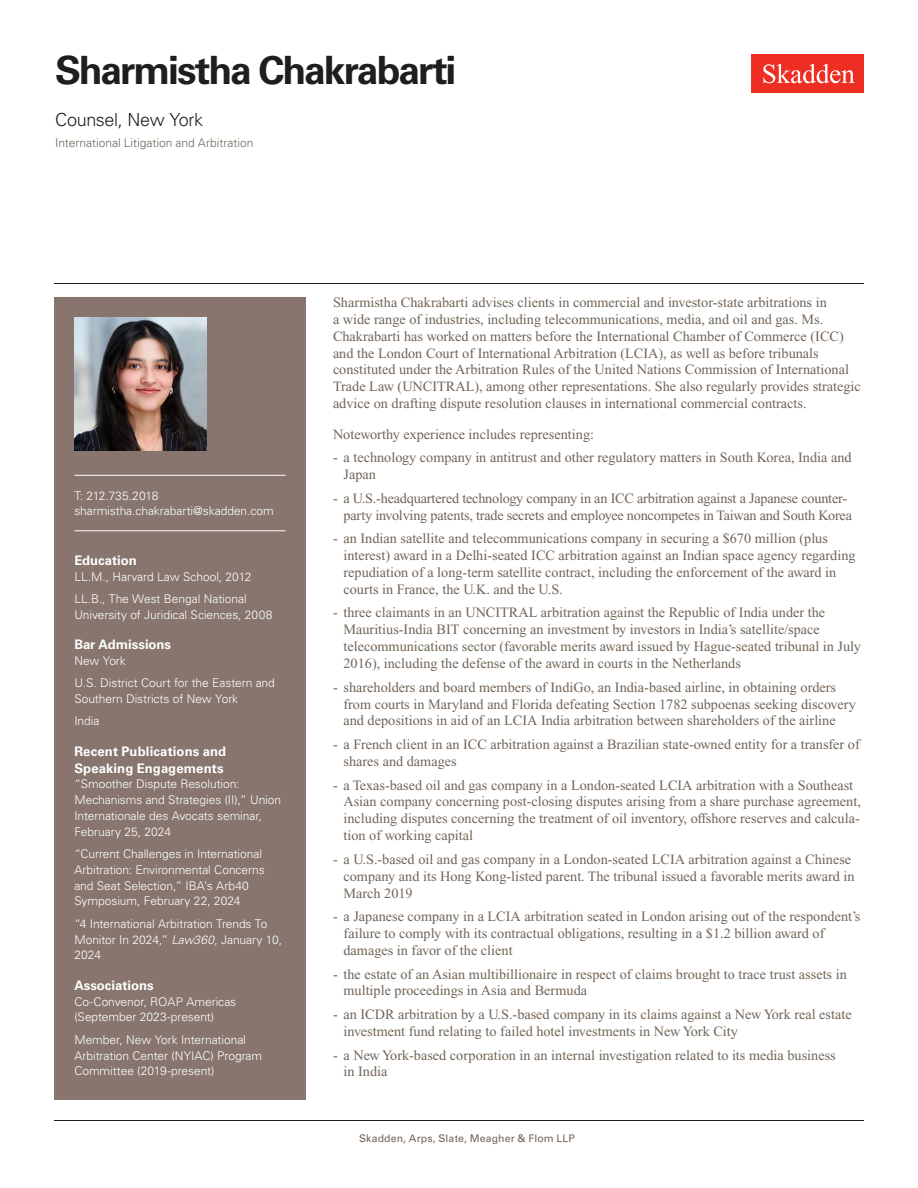
<style>
.page{position:relative;width:918px;height:1188px;background:#fff}
.page>*{position:absolute;margin:0;border:0;box-sizing:border-box;transform-origin:0 0}
.Name{font:700 39px "Univers LT Std";letter-spacing:-.05em;color:#1e1e1d}
.Title_and_Office{font:300 18px "Univers LT Std";letter-spacing:-.02em;color:#1e1e1d}
.Main_Body_Bulleted{font:14.25px/16.8px "Times New Roman PS Std";color:#726458}
.Main_Body{font:14.25px/16.8px "Times New Roman PS Std";color:#726458}
.Bar_Admission_Education{font:700 13.2px/16.8px "Univers LT Std";letter-spacing:.005em;color:#fff}
.Sidebar_text{font:300 12px/15.8px "Univers LT Std";letter-spacing:-.005em;color:#fff}
.Sidebar_text_no_paragraph_spacing{font:300 12px/15.8px "Univers LT Std";letter-spacing:-.005em;color:#fff}
.Practice{font:300 12px "Univers LT Std";color:#726458}
.Email{font:300 12px "Univers LT Std";letter-spacing:-.005em;color:#fff}
.Phone_Number{font:300 12px "Univers LT Std";letter-spacing:-.015em;color:#fff}
.Folio{font:10.5px "Univers LT Std";letter-spacing:.01em;color:#726458}
.s1{font-style:italic}
.s2{font-weight:700;color:#fff}
</style>
<div class="page">
<div style="left:752px;top:54px;width:112px;height:39px;background:#ee2e22"></div>
<svg style="left:763px;top:64px;width:92px;height:19px"></svg>
<div style="left:54px;top:297px;width:252px;height:802px;background:#87756e"></div>
<hr style="left:74px;top:475px;width:212px;height:1px;background:#fff">
<hr style="left:74px;top:530px;width:212px;height:1px;background:#fff">
<img style="left:74px;top:318px;width:132px;height:132px">
<hr style="left:54px;top:1120px;width:810px;height:1px;background:#1e1e1d">
<hr style="left:54px;top:283px;width:810px;height:1px;background:#1e1e1d">
<h1 class="Name" style="left:55px;top:48px;width:403px">Sharmistha Chakrabarti</h1>
<h2 class="Title_and_Office" style="left:55px;top:109px;width:150px">Counsel, New York</h2>
<h3 class="Practice" style="left:55px;top:136px;width:200px">International Litigation and Arbitration</h3>
<p class="Phone_Number" style="left:74px;top:488px;width:86px">T: 212.735.2018</p>
<p class="Email" style="left:74px;top:504px;width:201px">sharmistha.chakrabarti@skadden.com</p>
<p class="Bar_Admission_Education" style="left:74px;top:552px;width:64px">Education</p>
<p class="Sidebar_text" style="left:74px;top:569px;width:179px">LL.M., Harvard Law School, 2012</p>
<p class="Sidebar_text" style="left:74px;top:591px;width:200px">LL.B., The West Bengal National<br>University of Juridical Sciences, 2008</p>
<p class="Bar_Admission_Education" style="left:74px;top:636px;width:98px">Bar Admissions</p>
<p class="Sidebar_text" style="left:74px;top:653px;width:53px">New York</p>
<p class="Sidebar_text" style="left:74px;top:675px;width:202px">U.S. District Court for the Eastern and<br>Southern Districts of New York</p>
<p class="Sidebar_text" style="left:74px;top:713px;width:27px">India</p>
<p class="Bar_Admission_Education" style="left:74px;top:743px;width:153px">Recent Publications and<br>Speaking Engagements</p>
<p class="Sidebar_text" style="left:74px;top:776px;width:208px">“Smoother Dispute Resolution:<br>Mechanisms and Strategies (II),” Union<br>Internationale des Avocats seminar,<br>February 25, 2024</p>
<p class="Sidebar_text" style="left:74px;top:846px;width:192px">“Current Challenges in International Arbitration: Environmental Concerns and Seat Selection,” IBA’s Arb40<br>Symposium, February 22, 2024</p>
<p class="Sidebar_text_no_paragraph_spacing" style="left:74px;top:916px;width:209px">“4 International Arbitration Trends To<br>Monitor In 2024,” <span class="s1">Law360</span>, January 10,<br>2024</p>
<p class="Bar_Admission_Education" style="left:74px;top:977px;width:81px">Associations</p>
<p class="Sidebar_text" style="left:74px;top:993px;width:163px">Co-Convenor, ROAP Americas (September 2023-present)</p>
<p class="Sidebar_text" style="left:74px;top:1032px;width:189px">Member, New York International<br>Arbitration Center (NYIAC) Program<br>Committee (2019-present)</p>
<p class="Main_Body" style="left:333px;top:294px;width:529px">Sharmistha Chakrabarti advises clients in commercial and investor-state arbitrations in<br>a wide range of industries, including telecommunications, media, and oil and gas. Ms.<br>Chakrabarti has worked on matters before the International Chamber of Commerce (ICC) and the London Court of International Arbitration (LCIA), as well as before tribunals constituted under the Arbitration Rules of the United Nations Commission of International Trade Law (UNCITRAL), among other representations. She also regularly provides strategic advice on drafting dispute resolution clauses in international commercial contracts.</p>
<p class="Main_Body" style="left:333px;top:425px;width:263px">Noteworthy experience includes representing:</p>
<p class="Main_Body_Bulleted" style="left:344px;top:449px;width:510px;text-indent:-10px">- a technology company in antitrust and other regulatory matters in South Korea, India and<br>Japan</p>
<p class="Main_Body_Bulleted" style="left:344px;top:490px;width:510px;text-indent:-10px">- a U.S.-headquartered technology company in an ICC arbitration against a Japanese counter&shy;party involving patents, trade secrets and employee noncompetes in Taiwan and South Korea</p>
<p class="Main_Body_Bulleted" style="left:344px;top:530px;width:514px;text-indent:-10px">- an Indian satellite and telecommunications company in securing a $670 million (plus interest) award in a Delhi-seated ICC arbitration against an Indian space agency regarding repudiation of a long-term satellite contract, including the enforcement of the award in courts in France, the U.K. and the U.S.</p>
<p class="Main_Body_Bulleted" style="left:344px;top:604px;width:519px;text-indent:-10px">- three claimants in an UNCITRAL arbitration against the Republic of India under the Mauritius-India BIT concerning an investment by investors in India’s satellite/space telecommunications sector (favorable merits award issued by Hague-seated tribunal in July 2016), including the defense of the award in courts in the Netherlands</p>
<p class="Main_Body_Bulleted" style="left:344px;top:679px;width:514px;text-indent:-10px">- shareholders and board members of IndiGo, an India-based airline, in obtaining orders from courts in Maryland and Florida defeating Section 1782 subpoenas seeking discovery and depositions in aid of an LCIA India arbitration between shareholders of the airline</p>
<p class="Main_Body_Bulleted" style="left:344px;top:736px;width:518px;text-indent:-10px">- a French client in an ICC arbitration against a Brazilian state-owned entity for a transfer of shares and damages</p>
<p class="Main_Body_Bulleted" style="left:344px;top:776px;width:519px;text-indent:-10px">- a Texas-based oil and gas company in a London-seated LCIA arbitration with a Southeast Asian company concerning post-closing disputes arising from a share purchase agreement, including disputes concerning the treatment of oil inventory, offshore reserves and calcula&shy;tion of working capital</p>
<p class="Main_Body_Bulleted" style="left:344px;top:851px;width:513px;text-indent:-10px">- a U.S.-based oil and gas company in a London-seated LCIA arbitration against a Chinese company and its Hong Kong-listed parent. The tribunal issued a favorable merits award in<br>March 2019</p>
<p class="Main_Body_Bulleted" style="left:344px;top:908px;width:518px;text-indent:-10px">- a Japanese company in a LCIA arbitration seated in London arising out of the respondent’s failure to comply with its contractual obligations, resulting in a $1.2 billion award of damages in favor of the client</p>
<p class="Main_Body_Bulleted" style="left:344px;top:965px;width:505px;text-indent:-10px">- the estate of an Asian multibillionaire in respect of claims brought to trace trust assets in multiple proceedings in Asia and Bermuda</p>
<p class="Main_Body_Bulleted" style="left:344px;top:1006px;width:510px;text-indent:-10px">- an ICDR arbitration by a U.S.-based company in its claims against a New York real estate investment fund relating to failed hotel investments in New York City</p>
<p class="Main_Body_Bulleted" style="left:344px;top:1046px;width:494px;text-indent:-10px">- a New York-based corporation in an internal investigation related to its media business in India</p>
<p class="Folio" style="left:343px;top:1132px;width:233px"><span class="s2">1</span> Skadden, Arps, Slate, Meagher &amp; Flom LLP</p>
</div>
